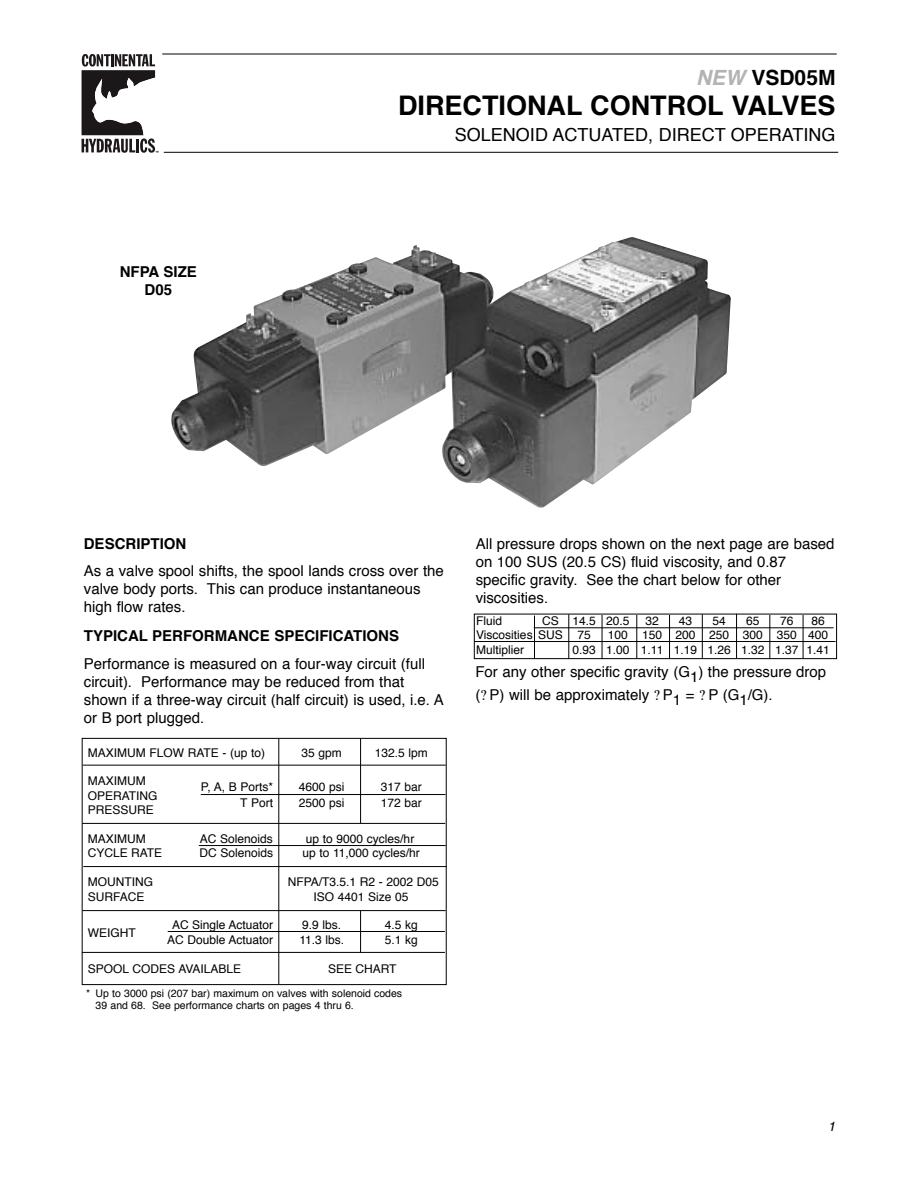
<style>
.page{position:relative;width:918px;height:1188px;background:#fff}
.page>*{position:absolute;margin:0;border:0;box-sizing:border-box;transform-origin:0 0}
.t1{font:700 27px "Helvetica";color:#000}
.t2{font:700 21px "Helvetica";color:#000}
.t3{font:18px "Helvetica";color:#000}
.t4{font:15px/18px "Helvetica";color:#000}
.t5{font:700 15px/18px "Helvetica";color:#000;text-align:center}
.t6{font:italic 13.5px "Helvetica";color:#000}
.t7{font:12px "Helvetica";color:#000}
.t8{font:10.5px/12.6px "Helvetica";color:#000}
.s1{font-style:italic;color:#b3b3b3}
</style>
<div class="page">
<hr style="left:162px;top:54px;width:675px;height:1px;background:#000">
<hr style="left:164px;top:152px;width:674px;height:1px;background:#000">
<img style="left:171px;top:237px;width:560px;height:271px">
<div style="left:105px;top:265px;width:106px;height:37px;background:#fff"></div>
<div style="left:82px;top:738px;width:365px;height:247px;border:1px solid #000"></div>
<hr style="left:83px;top:765px;width:363px;height:1px;background:#000">
<hr style="left:201px;top:794px;width:245px;height:1px;background:#000">
<hr style="left:199px;top:845px;width:247px;height:1px;background:#000">
<hr style="left:82px;top:823px;width:363px;height:1px;background:#000">
<hr style="left:83px;top:866px;width:363px;height:1px;background:#000">
<hr style="left:82px;top:952px;width:363px;height:1px;background:#000">
<hr style="left:82px;top:910px;width:364px;height:1px;background:#000">
<hr style="left:279px;top:739px;width:1px;height:245px;background:#000">
<hr style="left:360px;top:738px;width:1px;height:85px;background:#000">
<hr style="left:360px;top:911px;width:1px;height:42px;background:#000">
<div style="left:474px;top:614px;width:363px;height:45px;border:1px solid #000"></div>
<hr style="left:534px;top:616px;width:1px;height:43px;background:#000">
<hr style="left:534px;top:628px;width:300px;height:1px;background:#000">
<hr style="left:474px;top:641px;width:362px;height:1px;background:#000">
<hr style="left:569px;top:614px;width:1px;height:45px;background:#000">
<hr style="left:602px;top:615px;width:1px;height:44px;background:#000">
<hr style="left:637px;top:615px;width:1px;height:44px;background:#000">
<hr style="left:669px;top:615px;width:1px;height:44px;background:#000">
<hr style="left:702px;top:614px;width:1px;height:44px;background:#000">
<hr style="left:736px;top:614px;width:1px;height:44px;background:#000">
<hr style="left:770px;top:615px;width:1px;height:44px;background:#000">
<hr style="left:803px;top:615px;width:1px;height:44px;background:#000">
<hr style="left:168px;top:931px;width:277px;height:1px;background:#000">
<svg style="left:82px;top:54px;width:77px;height:99px"></svg>
<p class="t5" style="left:120px;top:262px;width:79px">NFPA SIZE<br>D05</p>
<h2 class="t2" style="left:696px;top:59px;width:141px"><span class="s1">NEW</span>VSD05M</h2>
<h1 class="t1" style="left:398px;top:81px;width:439px">DIRECTIONAL CONTROL VALVES</h1>
<p class="t3" style="left:455px;top:119px;width:382px">SOLENOID ACTUATED, DIRECT OPERATING</p>
<p class="t5" style="left:84px;top:534px;width:104px">DESCRIPTION</p>
<p class="t4" style="left:84px;top:561px;width:362px">As a valve spool shifts, the spool lands cross over the valve body ports. This can produce instantaneous high flow rates.</p>
<p class="t5" style="left:84px;top:626px;width:317px">TYPICAL PERFORMANCE SPECIFICATIONS</p>
<p class="t4" style="left:84px;top:655px;width:362px">Performance is measured on a four-way circuit (full circuit). Performance may be reduced from that shown if a three-way circuit (half circuit) is used, i.e. A or B port plugged.</p>
<p class="t7" style="left:88px;top:742px;width:179px">MAXIMUM FLOW RATE - (up to)</p>
<p class="t7" style="left:302px;top:742px;width:42px">35 gpm</p>
<p class="t7" style="left:375px;top:742px;width:55px">132.5 lpm</p>
<p class="t7" style="left:88px;top:771px;width:59px">MAXIMUM</p>
<p class="t7" style="left:201px;top:777px;width:74px">P, A, B Ports*</p>
<p class="t7" style="left:299px;top:777px;width:47px">4600 psi</p>
<p class="t7" style="left:381px;top:777px;width:43px">317 bar</p>
<p class="t7" style="left:88px;top:785px;width:71px">OPERATING</p>
<p class="t7" style="left:240px;top:793px;width:34px">T Port</p>
<p class="t7" style="left:299px;top:793px;width:47px">2500 psi</p>
<p class="t7" style="left:381px;top:793px;width:43px">172 bar</p>
<p class="t7" style="left:88px;top:800px;width:68px">PRESSURE</p>
<p class="t7" style="left:88px;top:828px;width:59px">MAXIMUM</p>
<p class="t7" style="left:200px;top:828px;width:75px">AC Solenoids</p>
<p class="t7" style="left:306px;top:828px;width:110px">up to 9000 cycles/hr</p>
<p class="t7" style="left:88px;top:843px;width:76px">CYCLE RATE</p>
<p class="t7" style="left:199px;top:843px;width:75px">DC Solenoids</p>
<p class="t7" style="left:302px;top:843px;width:119px">up to 11,000 cycles/hr</p>
<p class="t7" style="left:88px;top:872px;width:67px">MOUNTING</p>
<p class="t7" style="left:288px;top:872px;width:153px">NFPA/T3.5.1 R2 - 2002 D05</p>
<p class="t7" style="left:88px;top:886px;width:58px">SURFACE</p>
<p class="t7" style="left:313px;top:886px;width:97px">ISO 4401 Size 05</p>
<p class="t7" style="left:88px;top:922px;width:49px">WEIGHT</p>
<p class="t7" style="left:172px;top:915px;width:103px">AC Single Actuator</p>
<p class="t7" style="left:302px;top:915px;width:41px">9.9 lbs.</p>
<p class="t7" style="left:385px;top:915px;width:35px">4.5 kg</p>
<p class="t7" style="left:167px;top:929px;width:108px">AC Double Actuator</p>
<p class="t7" style="left:299px;top:929px;width:46px">11.3 lbs.</p>
<p class="t7" style="left:385px;top:929px;width:35px">5.1 kg</p>
<p class="t7" style="left:88px;top:958px;width:155px">SPOOL CODES AVAILABLE</p>
<p class="t7" style="left:328px;top:958px;width:70px">SEE CHART</p>
<p class="t8" style="left:96px;top:986px;width:308px;text-indent:-10px">* Up to 3000 psi (207 bar) maximum on valves with solenoid codes<br>39 and 68. See performance charts on pages 4 thru 6.</p>
<p class="t4" style="left:476px;top:534px;width:360px">All pressure drops shown on the next page are based on 100 SUS (20.5 CS) fluid viscosity, and 0.87 specific gravity. See the chart below for other viscosities.</p>
<p class="t7" style="left:476px;top:611px;width:28px">Fluid</p>
<p class="t7" style="left:542px;top:611px;width:89px">CS 14.5 20.5</p>
<p class="t7" style="left:646px;top:611px;width:15px">32</p>
<p class="t7" style="left:679px;top:611px;width:15px">43</p>
<p class="t7" style="left:713px;top:611px;width:15px">54</p>
<p class="t7" style="left:746px;top:611px;width:15px">65</p>
<p class="t7" style="left:780px;top:611px;width:15px">76</p>
<p class="t7" style="left:812px;top:611px;width:15px">86</p>
<p class="t7" style="left:476px;top:625px;width:116px">Viscosities SUS 75</p>
<p class="t7" style="left:608px;top:625px;width:222px">100 150 200 250 300 350 400</p>
<p class="t7" style="left:476px;top:639px;width:50px">Multiplier</p>
<p class="t7" style="left:573px;top:639px;width:259px">0.93 1.00 1.11 1.19 1.26 1.32 1.37 1.41</p>
<p class="t4" style="left:475px;top:660px;width:352px;line-height:23px">For any other specific gravity (G1) the pressure drop ( P) will be approximately P1 = P (G1/G).</p>
<p class="t6" style="left:828px;top:1115px;width:14px">1</p>
</div>
